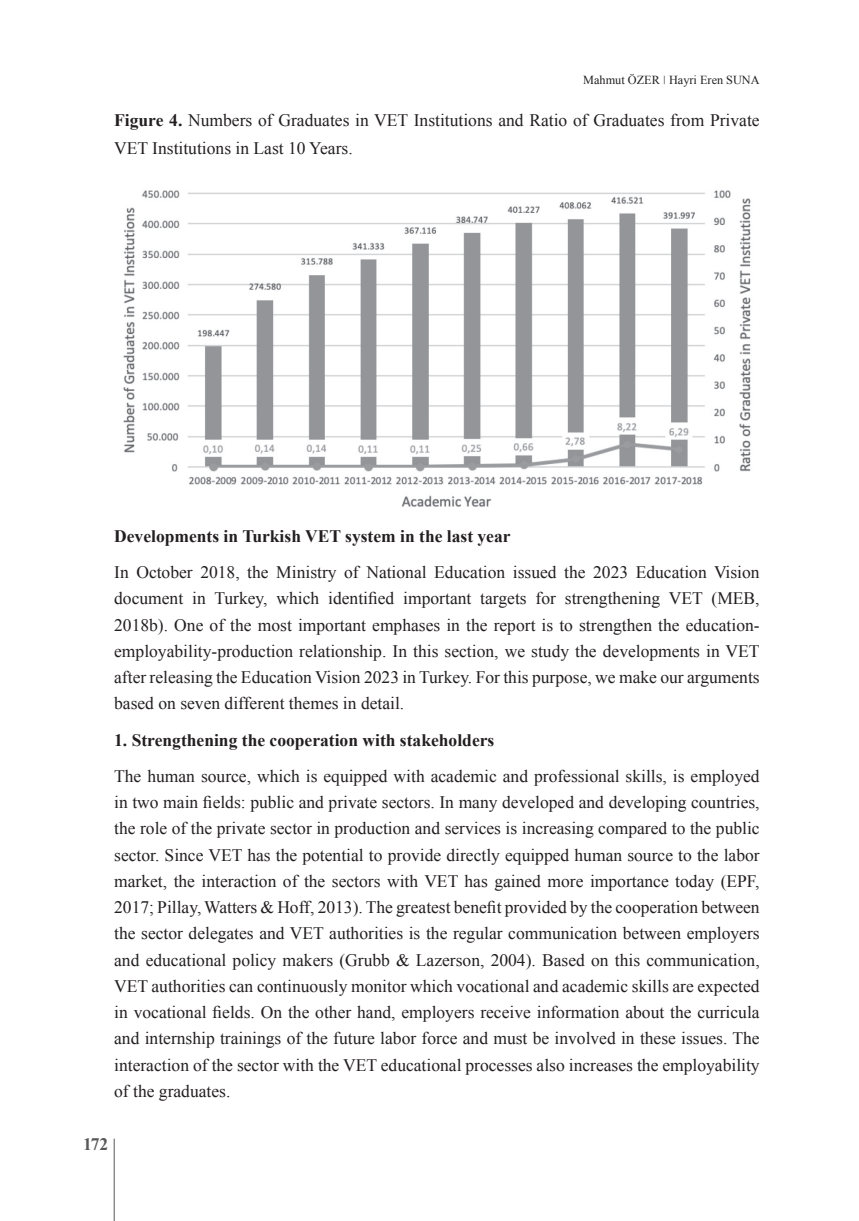
<style>
.page{position:relative;width:859px;height:1221px;background:#fff}
.page>*{position:absolute;margin:0;border:0;box-sizing:border-box;transform-origin:0 0}
.t1{font:17.5px/26.2px "Times New Roman";color:#231f20;text-align:justify}
.t2{font:700 17.5px "Times New Roman";color:#231f20}
.t3{font:700 17.5px "Times New Roman";color:#57585a}
.t4{font:12.25px "Times New Roman";color:#231f20}
.s1{font-weight:700}
</style>
<div class="page">
<hr style="left:114px;top:1138px;width:1px;height:82px;background:#57585a">
<img style="left:123px;top:190px;width:628px;height:317px">
<p class="t4" style="left:583px;top:72px;width:178px">Mahmut ÖZER Hayri Eren SUNA</p>
<p class="t1" style="left:114px;top:106px;width:646px;line-height:28px"><span class="s1">Figure 4.</span> Numbers of Graduates in VET Institutions and Ratio of Graduates from Private<br>VET Institutions in Last 10 Years.</p>
<p class="t2" style="left:114px;top:524px;width:398px">Developments in Turkish VET system in the last year</p>
<p class="t1" style="left:114px;top:559px;width:646px">In October 2018, the Ministry of National Education issued the 2023 Education Vision document in Turkey, which identified important targets for strengthening VET (MEB, 2018b). One of the most important emphases in the report is to strengthen the education&shy;employability-production relationship. In this section, we study the developments in VET after releasing the Education Vision 2023 in Turkey. For this purpose, we make our arguments based on seven different themes in detail.</p>
<p class="t2" style="left:114px;top:727px;width:381px">1. Strengthening the cooperation with stakeholders</p>
<p class="t1" style="left:114px;top:762px;width:646px">The human source, which is equipped with academic and professional skills, is employed in two main fields: public and private sectors. In many developed and developing countries, the role of the private sector in production and services is increasing compared to the public sector. Since VET has the potential to provide directly equipped human source to the labor market, the interaction of the sectors with VET has gained more importance today (EPF, 2017; Pillay, Watters &amp; Hoff, 2013). The greatest benefit provided by the cooperation between the sector delegates and VET authorities is the regular communication between employers and educational policy makers (Grubb &amp; Lazerson, 2004). Based on this communication, VET authorities can continuously monitor which vocational and academic skills are expected in vocational fields. On the other hand, employers receive information about the curricula and internship trainings of the future labor force and must be involved in these issues. The interaction of the sector with the VET educational processes also increases the employability of the graduates.</p>
<p class="t3" style="left:83px;top:1132px;width:27px">172</p>
</div>
